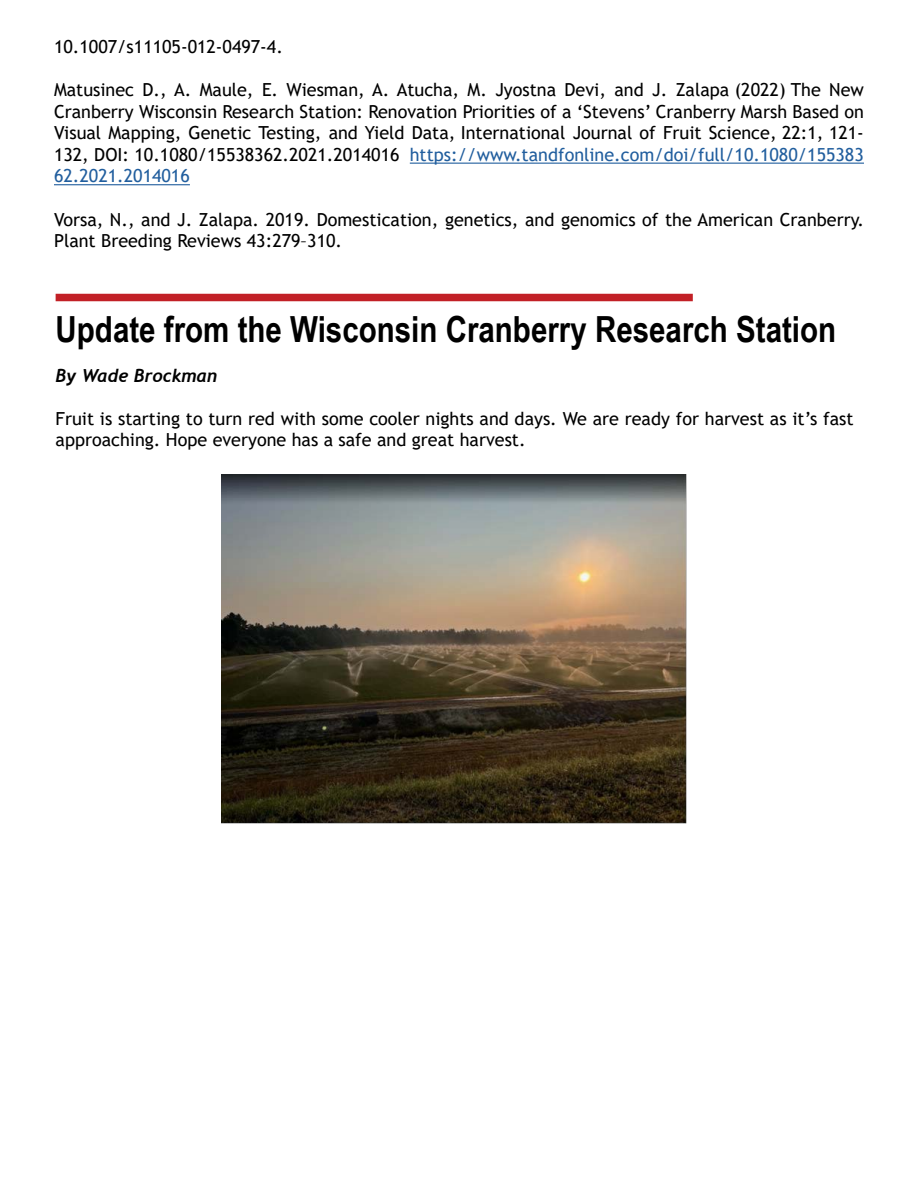
<style>
.page{position:relative;width:918px;height:1188px;background:#fff}
.page>*{position:absolute;margin:0;border:0;box-sizing:border-box;transform-origin:0 0}
.t1{font:700 36px "Arial Narrow";color:#000}
.t2{font:18px/21.6px "Trebuchet MS";color:#000}
.t3{font:italic 700 18px "Trebuchet";color:#000}
.s1{color:#215e9e}
</style>
<div class="page">
<hr style="left:410px;top:163px;width:454px;height:1px;background:#215e9e">
<hr style="left:54px;top:184px;width:136px;height:1px;background:#215e9e">
<img style="left:221px;top:475px;width:466px;height:349px">
<div style="left:56px;top:294px;width:637px;height:7px;background:#c22026"></div>
<p class="t2" style="left:54px;top:36px;width:230px">10.1007/s11105-012-0497-4.</p>
<p class="t2" style="left:54px;top:79px;width:811px;text-align:justify">Matusinec D., A. Maule, E. Wiesman, A. Atucha, M. Jyostna Devi, and J. Zalapa (2022) The New Cranberry Wisconsin Research Station: Renovation Priorities of a ‘Stevens’ Cranberry Marsh Based on Visual Mapping, Genetic Testing, and Yield Data, International Journal of Fruit Science, 22:1, 121- 132, DOI: 10.1080/15538362.2021.2014016 <span class="s1">https://www.tandfonline.com/doi/full/10.1080/155383<br>62.2021.2014016</span></p>
<p class="t2" style="left:54px;top:208px;width:811px">Vorsa, N., and J. Zalapa. 2019. Domestication, genetics, and genomics of the American Cranberry.<br>Plant Breeding Reviews 43:279–310.</p>
<h1 class="t1" style="left:56px;top:302px;width:782px">Update from the Wisconsin Cranberry Research Station</h1>
<p class="t3" style="left:56px;top:364px;width:163px">By Wade Brockman</p>
<p class="t2" style="left:56px;top:408px;width:800px">Fruit is starting to turn red with some cooler nights and days. We are ready for harvest as it’s fast approaching. Hope everyone has a safe and great harvest.</p>
</div>
